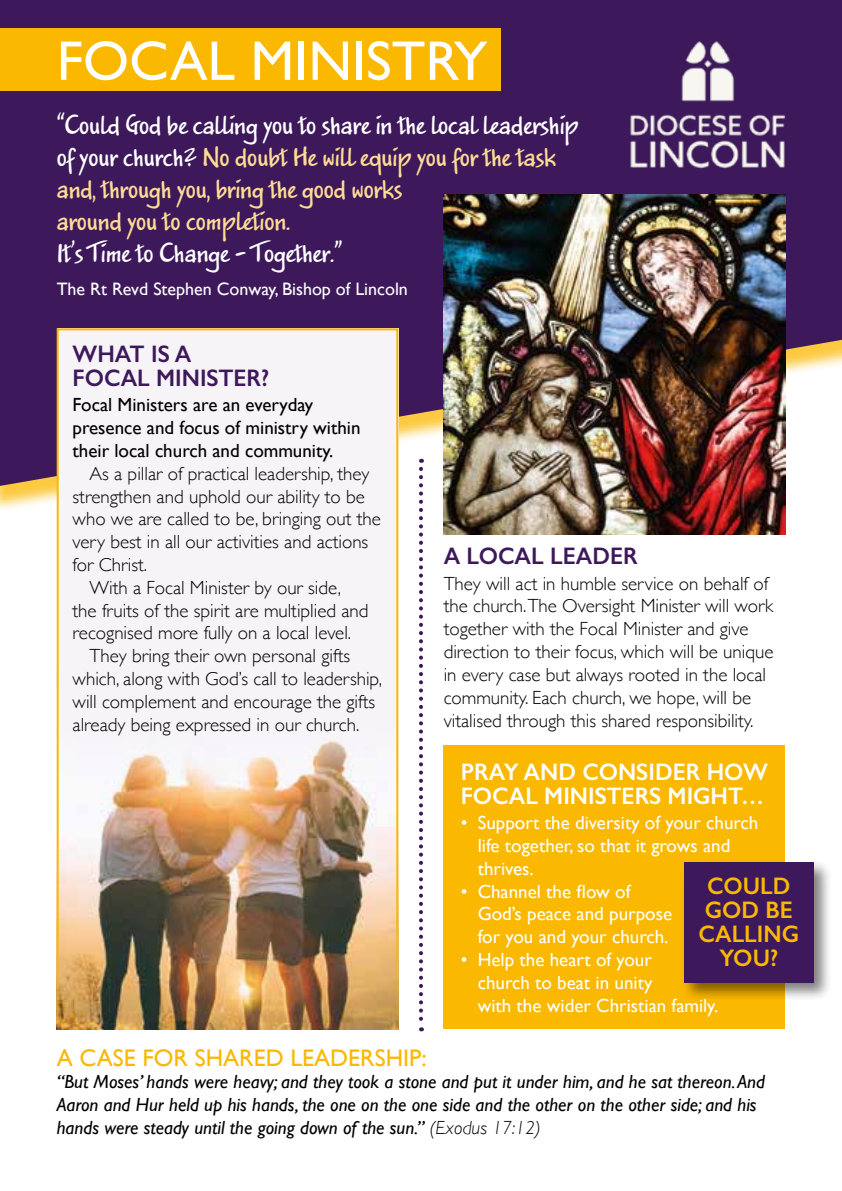
<style>
.page{position:relative;width:842px;height:1191px;background:#fff}
.page>*{position:absolute;margin:0;border:0;box-sizing:border-box;transform-origin:0 0}
.t1{font:56px "Gill Sans";color:#fff}
.t2{font:24px/32px "Jakob";color:#ffdc95}
.t3{font:600 24px/24px "Gill Sans";color:#fff;scale:.95 1}
.t4{font:600 24px/24px "Gill Sans";color:#3d195b;scale:.95 1}
.t5{font:24px "Jakob";color:#fff}
.t6{font:24px "Gill Sans";color:#fbb800}
.t7{font:600 24px/24px "Gill Sans";color:#fbb800;text-align:center;scale:.95 1}
.t8{font:300 19px/22.8px "Gill Sans";color:#000}
.t9{font:italic 19px/22.8px "Gill Sans";color:#000}
.t10{font:19px/22.8px "Gill Sans";color:#fff}
.t11{font:19px/22.8px "Gill Sans";color:#000}
.t12{font:18px "Gill Sans";color:#fff}
.s1{color:#fff}
.s2{font-weight:300}
</style>
<div class="page">
<div style="left:0;top:0;width:842px;height:486px;background:#3d195b"></div>
<img style="left:60px;top:783px;width:335px;height:243px">
<div style="left:57px;top:328px;width:341px;height:455px;background:#f7f4f8"></div>
<img style="left:444px;top:195px;width:341px;height:340px">
<div style="left:444px;top:745px;width:341px;height:284px;background:#fbb800"></div>
<svg style="left:419px;top:469px;width:4px;height:562px"></svg>
<img style="left:622px;top:31px;width:169px;height:144px">
<div style="left:57px;top:328px;width:341px;height:701px;border:2px solid #fbb800"></div>
<div style="left:0;top:28px;width:500px;height:63px;background:#fbb800"></div>
<div style="left:681px;top:859px;width:151px;height:142px;background:#000;opacity:.5"></div>
<div style="left:684px;top:862px;width:130px;height:120px;background:#3d195b"></div>
<h1 class="t1" style="left:57px;top:28px;width:432px">FOCAL MINISTRY</h1>
<p class="t2" style="left:57px;top:110px;width:523px"><span class="s1">“Could God be calling you to share in the local leadership of your church?</span> No doubt He will equip you for the task and, through you, bring the good works<br>around you to completion.</p>
<p class="t5" style="left:57px;top:235px;width:287px">It’s Time to Change - Together.”</p>
<p class="t12" style="left:57px;top:278px;width:353px">The Rt Revd Stephen Conway, Bishop of Lincoln</p>
<p class="t4" style="left:73px;top:341px;width:209px">WHAT IS A<br>FOCAL MINISTER?</p>
<p class="t11" style="left:73px;top:393px;width:290px">Focal Ministers are an everyday presence and focus of ministry within their local church and community.</p>
<p class="t8" style="left:90px;top:461px;width:281px">As a pillar of practical leadership, they</p>
<p class="t8" style="left:73px;top:484px;width:294px">strengthen and uphold our ability to be</p>
<p class="t8" style="left:73px;top:507px;width:310px">who we are called to be, bringing out the</p>
<p class="t8" style="left:73px;top:529px;width:297px">very best in all our activities and actions</p>
<p class="t8" style="left:73px;top:552px;width:76px">for Christ.</p>
<p class="t8" style="left:90px;top:575px;width:253px">With a Focal Minister by our side,</p>
<p class="t8" style="left:73px;top:598px;width:298px">the fruits of the spirit are multiplied and</p>
<p class="t8" style="left:73px;top:621px;width:280px">recognised more fully on a local level.</p>
<p class="t8" style="left:90px;top:643px;width:262px">They bring their own personal gifts</p>
<p class="t8" style="left:73px;top:666px;width:311px">which, along with God’s call to leadership,</p>
<p class="t8" style="left:73px;top:689px;width:304px">will complement and encourage the gifts</p>
<p class="t8" style="left:73px;top:712px;width:288px">already being expressed in our church.</p>
<p class="t4" style="left:444px;top:544px;width:206px">A LOCAL LEADER</p>
<p class="t8" style="left:444px;top:571px;width:331px">They will act in humble service on behalf of the church.The Oversight Minister will work together with the Focal Minister and give direction to their focus, which will be unique in every case but always rooted in the local community. Each church, we hope, will be vitalised through this shared responsibility.</p>
<p class="t3" style="left:461px;top:759px;width:325px">PRAY AND CONSIDER HOW<br>FOCAL MINISTERS MIGHT…</p>
<p class="t10" style="left:478px;top:811px;width:282px;text-indent:-17px">• Support the diversity of your church life together, so that it grows and thrives.</p>
<p class="t10" style="left:478px;top:879px;width:196px;text-indent:-17px">• Channel the flow of<br>God’s peace and purpose for you and your church.</p>
<p class="t10" style="left:478px;top:948px;width:242px;text-indent:-17px">• Help the heart of your<br>church to beat in unity<br>with the wider Christian family.</p>
<p class="t7" style="left:698px;top:873px;width:107px">COULD<br>GOD BE<br>CALLING<br>YOU?</p>
<p class="t6" style="left:57px;top:1043px;width:372px">A CASE FOR SHARED LEADERSHIP:</p>
<p class="t9" style="left:57px;top:1070px;width:710px">“But Moses’ hands were heavy; and they took a stone and put it under him, and he sat thereon. And<br>Aaron and Hur held up his hands, the one on the one side and the other on the other side; and his hands were steady until the going down of the sun.” <span class="s2">(Exodus 17:12)</span></p>
</div>
